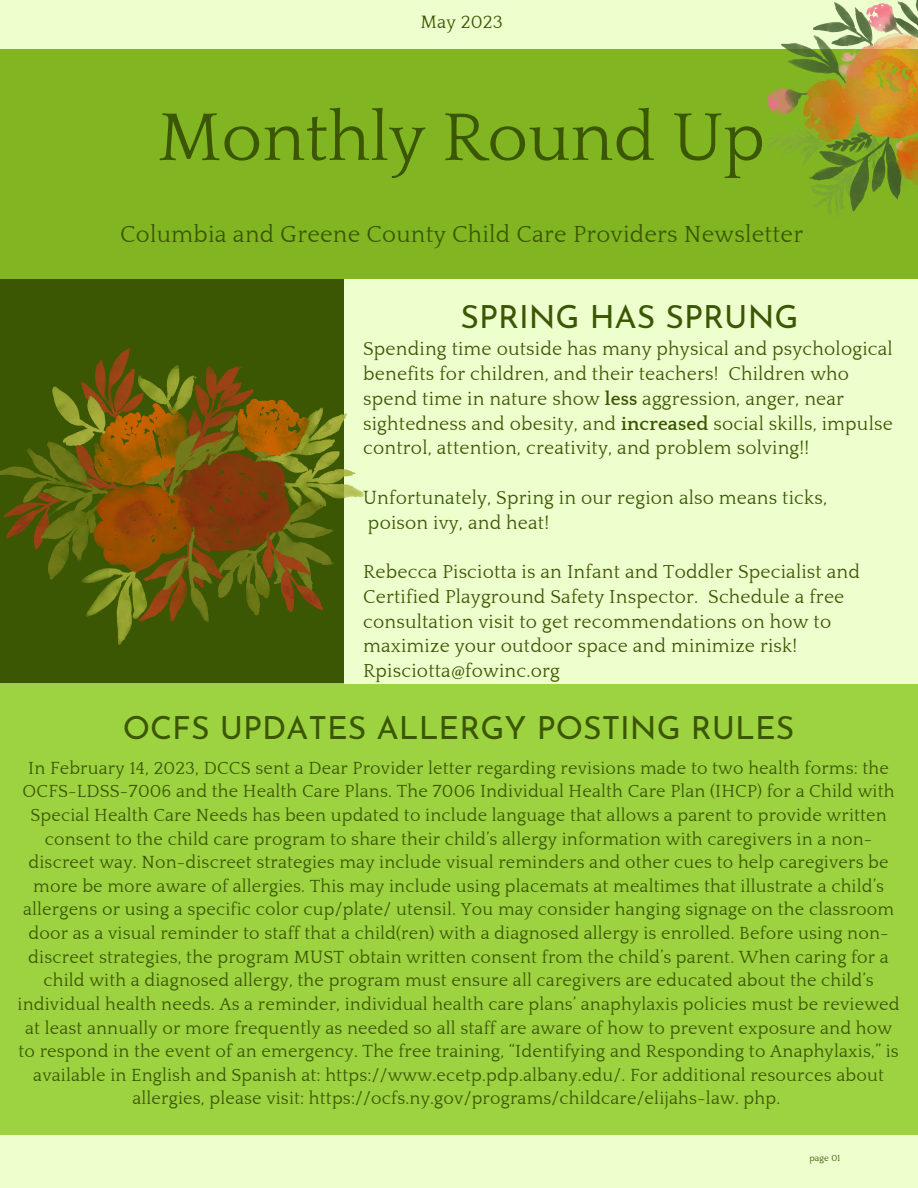
<style>
.page{position:relative;width:918px;height:1188px;background:#3b5704}
.page>*{position:absolute;margin:0;border:0;box-sizing:border-box;transform-origin:0 0}
.t1{font:70.35px "Quattrocento";color:#3b5704}
.t2{font:31.95px "Josefin Sans";color:#3b5704}
.t3{font:23.85px "Quattrocento";letter-spacing:.01em;color:#3b5704}
.t4{font:19.2px/24.8px "Quattrocento";letter-spacing:.01em;color:#3b5704}
.t5{font:18.45px "Quattrocento";letter-spacing:.01em;color:#3b5704}
.t6{font:18px/23.7px "Quattrocento";letter-spacing:.01em;color:#3b5704;text-align:center}
.t7{font:9.15px "Quattrocento";letter-spacing:.01em;color:#3b5704}
.s1{font-weight:700}
</style>
<div class="page">
<div style="left:0;top:0;width:918px;height:279px;background:#81b622"></div>
<div style="left:0;top:0;width:918px;height:48px;background:#edffcc"></div>
<div style="left:0;top:683px;width:918px;height:505px;background:#9dd241"></div>
<div style="left:0;top:1136px;width:918px;height:52px;background:#edffcc"></div>
<div style="left:344px;top:279px;width:574px;height:404px;background:#edffcc"></div>
<img style="left:766px;top:0;width:152px;height:215px">
<img style="left:0;top:348px;width:363px;height:296px">
<p class="t5" style="left:420px;top:13px;width:84px">May 2023</p>
<h1 class="t1" style="left:158px;top:100px;width:609px">Monthly Round Up</h1>
<h3 class="t3" style="left:120px;top:221px;width:685px">Columbia and Greene County Child Care Providers Newsletter</h3>
<h2 class="t2" style="left:460px;top:304px;width:339px">SPRING HAS SPRUNG</h2>
<p class="t4" style="left:363px;top:337px;width:531px">Spending time outside has many physical and psychological benefits for children, and their teachers! Children who spend time in nature show <span class="s1">less</span> aggression, anger, near sightedness and obesity, and <span class="s1">increased</span> social skills, impulse control, attention, creativity, and problem solving!!</p>
<p class="t4" style="left:363px;top:486px;width:466px">Unfortunately, Spring in our region also means ticks, poison ivy, and heat!</p>
<p class="t4" style="left:363px;top:560px;width:498px">Rebecca Pisciotta is an Infant and Toddler Specialist and Certified Playground Safety Inspector. Schedule a free consultation visit to get recommendations on how to maximize your outdoor space and minimize risk!<br>Rpisciotta@fowinc.org</p>
<h2 class="t2" style="left:123px;top:715px;width:673px">OCFS UPDATES ALLERGY POSTING RULES</h2>
<p class="t6" style="left:18px;top:756px;width:884px">In February 14, 2023, DCCS sent a Dear Provider letter regarding revisions made to two health forms: the OCFS-LDSS-7006 and the Health Care Plans. The 7006 Individual Health Care Plan (IHCP) for a Child with Special Health Care Needs has been updated to include language that allows a parent to provide written consent to the child care program to share their child’s allergy information with caregivers in a non&shy;discreet way. Non-discreet strategies may include visual reminders and other cues to help caregivers be more be more aware of allergies. This may include using placemats at mealtimes that illustrate a child’s allergens or using a specific color cup/plate/ utensil. You may consider hanging signage on the classroom door as a visual reminder to staff that a child(ren) with a diagnosed allergy is enrolled. Before using non&shy;discreet strategies, the program MUST obtain written consent from the child’s parent. When caring for a child with a diagnosed allergy, the program must ensure all caregivers are educated about the child’s individual health needs. As a reminder, individual health care plans’ anaphylaxis policies must be reviewed at least annually or more frequently as needed so all staff are aware of how to prevent exposure and how to respond in the event of an emergency. The free training, “Identifying and Responding to Anaphylaxis,” is available in English and Spanish at: https://www.ecetp.pdp.albany.edu/. For additional resources about allergies, please visit: https://ocfs.ny.gov/programs/childcare/elijahs-law. php.</p>
<p class="t7" style="left:809px;top:1153px;width:33px">page 01</p>
</div>
